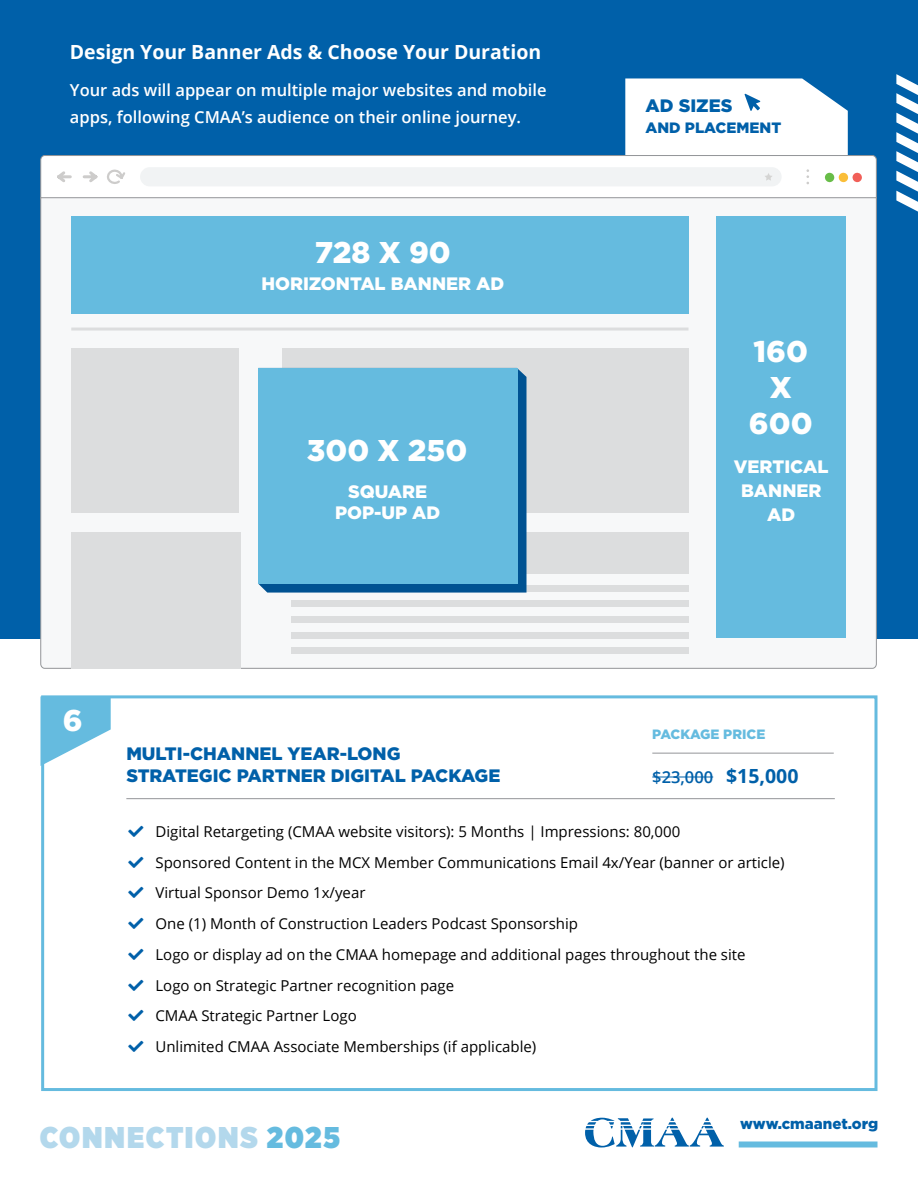
<style>
.page{position:relative;width:918px;height:1188px;background:#fff}
.page>*{position:absolute;margin:0;border:0;box-sizing:border-box;transform-origin:0 0}
.t1{font:900 30px/36px "Gotham";color:#fff;text-align:center}
.t2{font:900 30px "Gotham Narrow";letter-spacing:.06em;color:#b3d8ec}
.t3{font:700 19.5px "Open Sans";color:#fff}
.t4{font:900 18px/21.6px "Gotham";color:#0060a9}
.t5{font:900 18px/24px "Gotham";color:#fff;text-align:center}
.t6{font:600 16.5px/27px "Open Sans";color:#fff}
.t7{font:600 16.5px "Open Sans";color:#0060a9}
.t8{font:15px/30.8px "Open Sans";color:#000}
.t9{font:900 15px "Gotham";color:#0060a9}
.t10{font:900 13.5px "Gotham";color:#65bbdf}
.s1{font-weight:700;font-size:19.5px}
.s2{color:#65bbdf}
</style>
<div class="page">
<div style="left:0;top:0;width:918px;height:638px;background:#0060a9"></div>
<svg style="left:585px;top:1118px;width:139px;height:30px"></svg>
<div style="left:739px;top:1142px;width:139px;height:6px;background:#65bbdf"></div>
<svg style="left:896px;top:74px;width:22px;height:138px"></svg>
<div style="left:40px;top:206px;width:837px;height:463px;background:#f7f8f9"></div>
<div style="left:71px;top:217px;width:617px;height:97px;background:#65bbdf"></div>
<div style="left:716px;top:217px;width:130px;height:421px;background:#65bbdf"></div>
<div style="left:71px;top:348px;width:168px;height:165px;background:#dcddde"></div>
<div style="left:282px;top:348px;width:406px;height:165px;background:#dcddde"></div>
<div style="left:71px;top:532px;width:170px;height:136px;background:#dcddde"></div>
<div style="left:291px;top:532px;width:397px;height:41px;background:#dcddde"></div>
<div style="left:291px;top:600px;width:397px;height:7px;background:#dcddde"></div>
<div style="left:291px;top:632px;width:397px;height:6px;background:#dcddde"></div>
<div style="left:291px;top:585px;width:397px;height:6px;background:#dcddde"></div>
<div style="left:291px;top:616px;width:397px;height:6px;background:#dcddde"></div>
<div style="left:291px;top:647px;width:397px;height:7px;background:#dcddde"></div>
<svg style="left:258px;top:368px;width:268px;height:225px;background:#0f5e9a"></svg>
<div style="left:258px;top:368px;width:259px;height:216px;background:#65bbdf"></div>
<hr style="left:71px;top:328px;width:618px;height:3px;background:#dcddde">
<svg style="left:40px;top:78px;width:837px;height:128px"></svg>
<div style="left:41px;top:695px;width:837px;height:396px;background:#fff;border:3px solid #65bbdf"></div>
<svg style="left:40px;top:696px;width:71px;height:70px"></svg>
<hr style="left:652px;top:777px;width:61px;height:1px;background:#0060a9">
<hr style="left:652px;top:753px;width:182px;height:1px;background:#939598">
<hr style="left:126px;top:798px;width:709px;height:1px;background:#939598">
<h2 class="t3" style="left:70px;top:38px;width:473px">Design Your Banner Ads &amp; Choose Your Duration</h2>
<p class="t6" style="left:70px;top:76px;width:478px">Your ads will appear on multiple major websites and mobile apps, following CMAA’s audience on their online journey.</p>
<h1 class="t1" style="left:315px;top:234px;width:137px">728 X 90</h1>
<p class="t5" style="left:261px;top:272px;width:244px">HORIZONTAL BANNER AD</p>
<h1 class="t1" style="left:307px;top:432px;width:162px">300 X 250</h1>
<p class="t5" style="left:335px;top:480px;width:107px;line-height:21.6px">SQUARE<br>POP-UP AD</p>
<h1 class="t1" style="left:63px;top:702px;width:21px">6</h1>
<p class="t4" style="left:126px;top:743px;width:376px">MULTI-CHANNEL YEAR-LONG<br>STRATEGIC PARTNER DIGITAL PACKAGE</p>
<p class="t4" style="left:646px;top:94px;width:89px">AD SIZES</p>
<p class="t9" style="left:646px;top:117px;width:137px">AND PLACEMENT</p>
<h1 class="t1" style="left:749px;top:333px;width:65px">160<br>X<br>600</h1>
<p class="t5" style="left:734px;top:454px;width:96px">VERTICAL<br>BANNER<br>AD</p>
<p class="t10" style="left:652px;top:725px;width:115px">PACKAGE PRICE</p>
<p class="t7" style="left:652px;top:765px;width:148px">$23,000 <span class="s1">$15,000</span></p>
<p class="t8" style="left:156px;top:816px;width:631px">Digital Retargeting (CMAA website visitors): 5 Months | Impressions: 80,000<br>Sponsored Content in the MCX Member Communications Email 4x/Year (banner or article)<br>Virtual Sponsor Demo 1x/year<br>One (1) Month of Construction Leaders Podcast Sponsorship<br>Logo or display ad on the CMAA homepage and additional pages throughout the site<br>Logo on Strategic Partner recognition page<br>CMAA Strategic Partner Logo<br>Unlimited CMAA Associate Memberships (if applicable)</p>
<h1 class="t2" style="left:40px;top:1117px;width:302px">CONNECTIONS <span class="s2">2025</span></h1>
<p class="t9" style="left:740px;top:1114px;width:139px">www.cmaanet.org</p>
</div>
